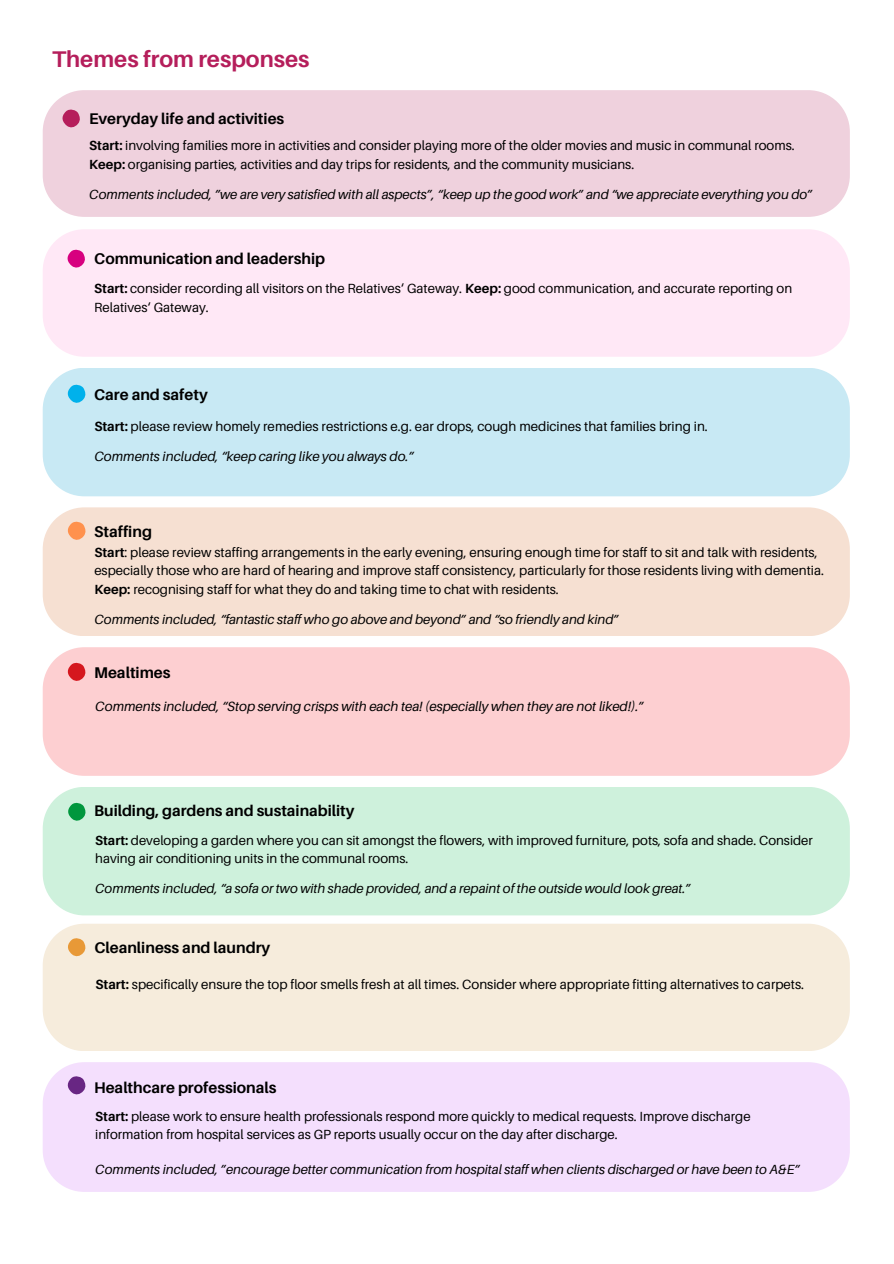
<style>
.page{position:relative;width:894px;height:1264px;background:#fff}
.page>*{position:absolute;margin:0;border:0;box-sizing:border-box;transform-origin:0 0}
.t1{font:700 22.65px "Aileron";color:#b51e5b}
.t2{font:700 15.45px "Aileron";color:#000}
.t3{font:700 15.3px "Aileron";color:#000}
.t4{font:700 13.5px "Aileron";color:#000}
.t5{font:13.35px "Aileron";color:#000}
.t6{font:italic 13.35px "Aileron";color:#000}
.t7{font:13.2px/18.5px "Aileron";color:#000}
.t8{font:italic 13.2px "Aileron";color:#000}
.t9{font:100 12.9px "Aileron";color:#000}
.s1{font-weight:700}
</style>
<div class="page">
<div style="left:43px;top:90px;width:806px;height:127px;background:#efd1dd"></div>
<svg style="left:60px;top:108px;width:21px;height:20px"></svg>
<div style="left:43px;top:507px;width:806px;height:129px;background:#f6e0d2;border-radius:42px"></div>
<svg style="left:67px;top:521px;width:19px;height:19px"></svg>
<div style="left:43px;top:368px;width:806px;height:128px;background:#c8e9f4;border-radius:42px"></div>
<svg style="left:67px;top:384px;width:19px;height:19px"></svg>
<div style="left:43px;top:647px;width:806px;height:128px;background:#fdcfd1"></div>
<svg style="left:66px;top:661px;width:20px;height:21px"></svg>
<div style="left:43px;top:787px;width:806px;height:128px;background:#cef1dc"></div>
<svg style="left:66px;top:801px;width:20px;height:20px"></svg>
<div style="left:43px;top:1062px;width:806px;height:129px;background:#f4dffd;border-radius:42px"></div>
<svg style="left:67px;top:1076px;width:19px;height:19px"></svg>
<div style="left:43px;top:924px;width:806px;height:127px;background:#f6ecdc"></div>
<svg style="left:66px;top:936px;width:20px;height:20px"></svg>
<div style="left:43px;top:229px;width:806px;height:128px;background:#ffe8f6;border-radius:42px"></div>
<svg style="left:67px;top:249px;width:18px;height:19px"></svg>
<h1 class="t1" style="left:52px;top:45px;width:259px">Themes from responses</h1>
<p class="t2" style="left:89px;top:109px;width:197px">Everyday life and activities</p>
<h2 class="t7" style="left:89px;top:136px;width:706px"><span class="s1">Start:</span> involving families more in activities and consider playing more of the older movies and music in communal rooms.<br><span class="s1">Keep:</span> organising parties, activities and day trips for residents, and the community musicians.</h2>
<p class="t8" style="left:89px;top:186px;width:724px">Comments included, ”we are very satisfied with all aspects”, “keep up the good work” and “we appreciate everything you do”</p>
<p class="t2" style="left:94px;top:249px;width:232px">Communication and leadership</p>
<h2 class="t7" style="left:94px;top:279px;width:699px"><span class="s1">Start:</span> consider recording all visitors on the Relatives‘ Gateway. <span class="s1">Keep:</span> good communication, and accurate reporting on<br>Relatives‘ Gateway.</h2>
<p class="t2" style="left:94px;top:385px;width:115px">Care and safety</p>
<p class="t5" style="left:94px;top:418px;width:615px"><span class="s1">Start:</span> please review homely remedies restrictions e.g. ear drops, cough medicines that families bring in.</p>
<h2 class="t6" style="left:94px;top:448px;width:321px">Comments included, “keep caring like you always do.”</h2>
<p class="t2" style="left:94px;top:522px;width:59px">Staffing</p>
<p class="t7" style="left:94px;top:542px;width:731px"><span class="s1">Start</span>: please review staffing arrangements in the early evening, ensuring enough time for staff to sit and talk with residents, especially those who are hard of hearing and improve staff consistency, particularly for those residents living with dementia.<br><span class="s1">Keep:</span> recognising staff for what they do and taking time to chat with residents.</p>
<p class="t8" style="left:94px;top:611px;width:526px">Comments included, “fantastic staff who go above and beyond” and “so friendly and kind”</p>
<h3 class="t2" style="left:94px;top:663px;width:78px">Mealtimes</h3>
<p class="t6" style="left:95px;top:698px;width:550px">Comments included, “Stop serving crisps with each tea! (especially when they are not liked!).”</p>
<p class="t9" style="left:528px;top:696px;width:201px">Number of staff comments per theme</p>
<h2 class="t3" style="left:94px;top:801px;width:262px">Building, gardens and sustainability</h2>
<p class="t7" style="left:95px;top:830px;width:719px"><span class="s1">Start:</span> developing a garden where you can sit amongst the flowers, with improved furniture, pots, sofa and shade. Consider having air conditioning units in the communal rooms.</p>
<p class="t8" style="left:95px;top:880px;width:597px">Comments included, “a sofa or two with shade provided, and a repaint of the outside would look great.”</p>
<p class="t2" style="left:94px;top:938px;width:177px">Cleanliness and laundry</p>
<p class="t5" style="left:95px;top:975px;width:710px"><span class="s1">Start:</span> specifically ensure the top floor smells fresh at all times. Consider where appropriate fitting alternatives to carpets.</p>
<h2 class="t2" style="left:94px;top:1078px;width:184px">Healthcare professionals</h2>
<p class="t7" style="left:95px;top:1107px;width:656px;line-height:17.7px"><span class="s1">Start:</span> please work to ensure health professionals respond more quickly to medical requests. Improve discharge information from hospital services as GP reports usually occur on the day after discharge.</p>
<p class="t8" style="left:95px;top:1161px;width:706px">Comments included, ”encourage better communication from hospital staff when clients discharged or have been to A&amp;E”</p>
<p class="t4" style="left:780px;top:1157px;width:29px">50%</p>
</div>
